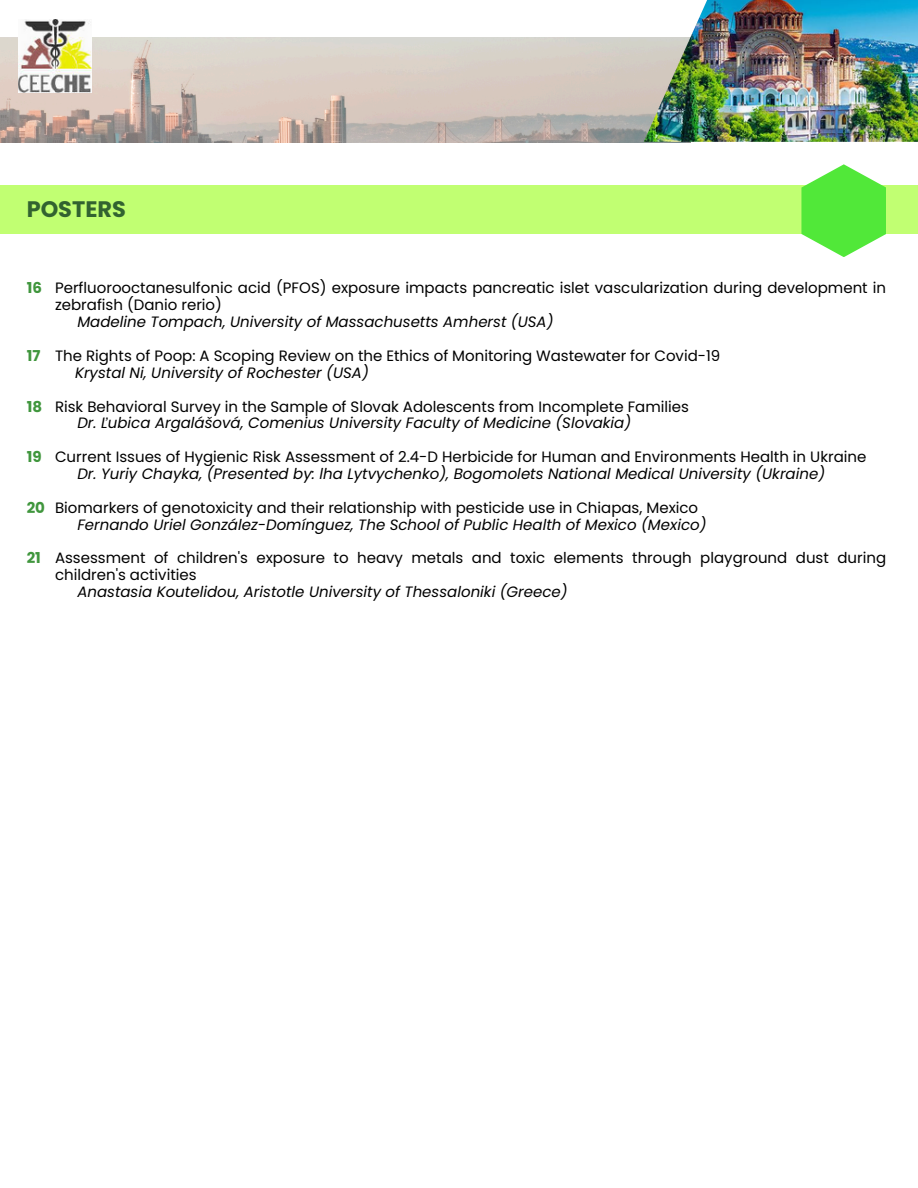
<style>
.page{position:relative;width:918px;height:1188px;background:#fff}
.page>*{position:absolute;margin:0;border:0;box-sizing:border-box;transform-origin:0 0}
.t1{font:700 22.35px "Poppins";color:#326330}
.t2{font:15px/16.8px "Poppins";color:#000}
.t3{font:italic 15px "Poppins";color:#000}
.t4{font:700 15px "Poppins";color:#40963d}
</style>
<div class="page">
<img style="left:0;top:37px;width:644px;height:105px">
<img style="left:644px;top:0;width:274px;height:142px">
<img style="left:18px;top:19px;width:73px;height:73px">
<div style="left:0;top:185px;width:918px;height:49px;background:#c1ff72"></div>
<svg style="left:801px;top:164px;width:85px;height:93px"></svg>
<p class="t1" style="left:27px;top:193px;width:101px">POSTERS</p>
<h1 class="t4" style="left:27px;top:278px;width:17px">16</h1>
<h2 class="t4" style="left:27px;top:345px;width:15px">17</h2>
<h2 class="t4" style="left:27px;top:396px;width:17px">18</h2>
<h2 class="t4" style="left:27px;top:446px;width:16px">19</h2>
<h2 class="t4" style="left:27px;top:497px;width:20px">20</h2>
<h2 class="t4" style="left:27px;top:548px;width:16px">21</h2>
<h2 class="t2" style="left:55px;top:280px;width:833px">Perfluorooctanesulfonic acid (PFOS) exposure impacts pancreatic islet vascularization during development in zebrafish (Danio rerio)</h2>
<p class="t3" style="left:77px;top:311px;width:478px">Madeline Tompach, University of Massachusetts Amherst (USA)</p>
<p class="t2" style="left:55px;top:347px;width:667px">The Rights of Poop: A Scoping Review on the Ethics of Monitoring Wastewater for Covid-19</p>
<p class="t3" style="left:75px;top:362px;width:295px">Krystal Ni, University of Rochester (USA)</p>
<p class="t2" style="left:55px;top:398px;width:636px">Risk Behavioral Survey in the Sample of Slovak Adolescents from Incomplete Families</p>
<p class="t3" style="left:77px;top:413px;width:555px">Dr. Ľubica Argalášová, Comenius University Faculty of Medicine (Slovakia)</p>
<p class="t2" style="left:55px;top:449px;width:813px">Current Issues of Hygienic Risk Assessment of 2.4-D Herbicide for Human and Environments Health in Ukraine</p>
<p class="t3" style="left:77px;top:463px;width:749px">Dr. Yuriy Chayka, (Presented by: lha Lytvychenko), Bogomolets National Medical University (Ukraine)</p>
<p class="t2" style="left:55px;top:499px;width:645px">Biomarkers of genotoxicity and their relationship with pesticide use in Chiapas, Mexico</p>
<p class="t3" style="left:77px;top:514px;width:631px">Fernando Uriel González-Domínguez, The School of Public Health of Mexico (Mexico)</p>
<p class="t2" style="left:55px;top:550px;width:833px">Assessment of children's exposure to heavy metals and toxic elements through playground dust during children's activities</p>
<p class="t3" style="left:77px;top:581px;width:492px">Anastasia Koutelidou, Aristotle University of Thessaloniki (Greece)</p>
</div>
